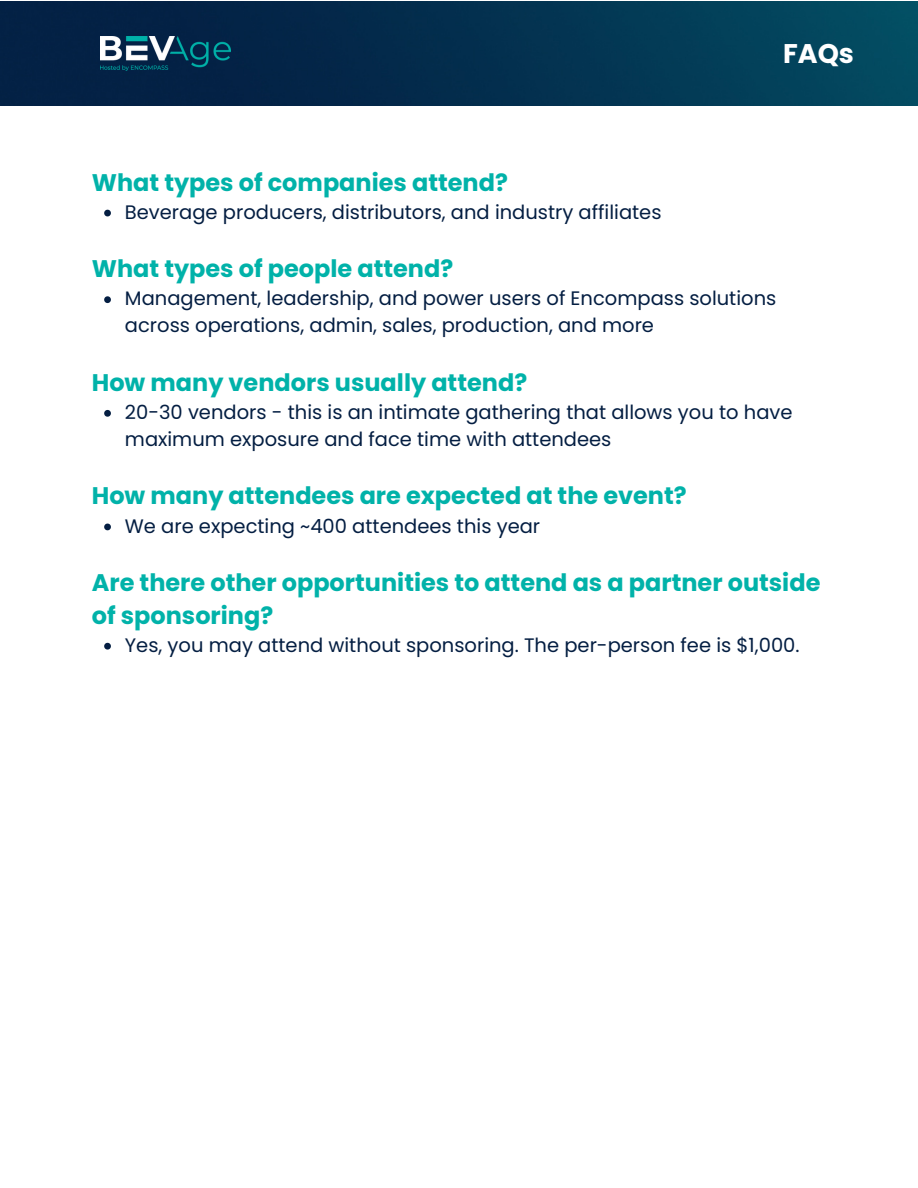
<style>
.page{position:relative;width:918px;height:1188px;background:#fff}
.page>*{position:absolute;margin:0;border:0;box-sizing:border-box;transform-origin:0 0}
.t1{font:700 27px "Poppins";color:#fff}
.t2{font:700 24px/32.7px "Poppins";color:#01b2a9}
.t3{font:700 24px "Poppins";color:#00b2a9}
.t4{font:19.5px/27px "Poppins";color:#041e42}
</style>
<div class="page">
<img style="left:0;top:1px;width:918px;height:105px">
<img style="left:101px;top:36px;width:129px;height:34px">
<svg style="left:104px;top:210px;width:7px;height:6px"></svg>
<svg style="left:104px;top:296px;width:7px;height:7px"></svg>
<svg style="left:104px;top:410px;width:7px;height:7px"></svg>
<svg style="left:104px;top:524px;width:7px;height:6px"></svg>
<svg style="left:104px;top:643px;width:7px;height:7px"></svg>
<h1 class="t1" style="left:783px;top:34px;width:73px">FAQs</h1>
<p class="t2" style="left:92px;top:166px;width:418px">What types of companies attend?</p>
<p class="t4" style="left:125px;top:198px;width:538px">Beverage producers, distributors, and industry affiliates</p>
<p class="t2" style="left:92px;top:252px;width:363px">What types of people attend?</p>
<p class="t4" style="left:125px;top:285px;width:653px">Management, leadership, and power users of Encompass solutions across operations, admin, sales, production, and more</p>
<p class="t3" style="left:92px;top:366px;width:437px">How many vendors usually attend?</p>
<p class="t4" style="left:125px;top:399px;width:669px">20-30 vendors - this is an intimate gathering that allows you to have maximum exposure and face time with attendees</p>
<p class="t2" style="left:92px;top:480px;width:596px">How many attendees are expected at the event?</p>
<p class="t4" style="left:125px;top:512px;width:417px">We are expecting ~400 attendees this year</p>
<p class="t2" style="left:92px;top:566px;width:730px">Are there other opportunities to attend as a partner outside of sponsoring?</p>
<p class="t4" style="left:125px;top:631px;width:676px">Yes, you may attend without sponsoring. The per-person fee is $1,000.</p>
</div>
